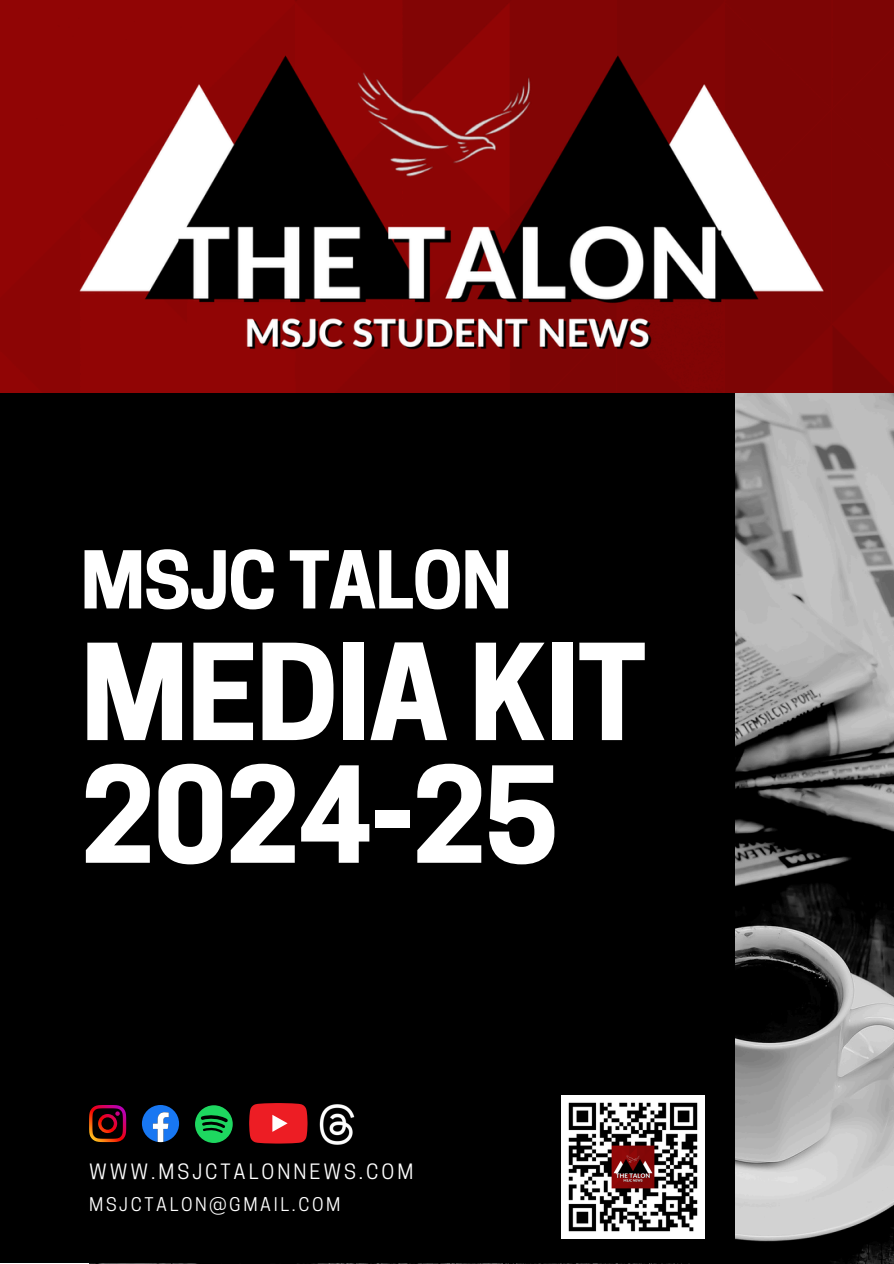
<style>
.page{position:relative;width:894px;height:1264px;background:#fff}
.page>*{position:absolute;margin:0;border:0;box-sizing:border-box;transform-origin:0 0}
.t1{font:700 124.8px/122.7px "Cooper Hewitt";letter-spacing:-.02em;color:#fff}
.t2{font:700 74.7px "Cooper Hewitt";letter-spacing:-.02em;color:#fff}
.t3{font:19.8px "Cooper Hewitt";letter-spacing:.15em;color:#fff}
.t4{font:17.7px "Cooper Hewitt";letter-spacing:.15em;color:#fff}
</style>
<div class="page">
<img style="left:0;top:0;width:893px;height:393px">
<img style="left:89px;top:393px;width:804px;height:870px">
<div style="left:0;top:393px;width:734px;height:869px;background:#000"></div>
<img style="left:561px;top:1095px;width:143px;height:143px">
<svg style="left:89px;top:1105px;width:37px;height:37px"></svg>
<svg style="left:142px;top:1105px;width:37px;height:37px"></svg>
<svg style="left:195px;top:1105px;width:38px;height:37px"></svg>
<img style="left:307px;top:1104px;width:48px;height:41px">
<svg style="left:249px;top:1103px;width:58px;height:40px;background:#e2282e"></svg>
<p class="t2" style="left:80px;top:552px;width:433px">MSJC TALON</p>
<p class="t1" style="left:80px;top:647px;width:568px">MEDIA KIT<br>2024-25</p>
<p class="t3" style="left:89px;top:1163px;width:325px">WWW.MSJCTALONNEWS.COM</p>
<p class="t4" style="left:89px;top:1197px;width:253px">MSJCTALON@GMAIL.COM</p>
</div>
